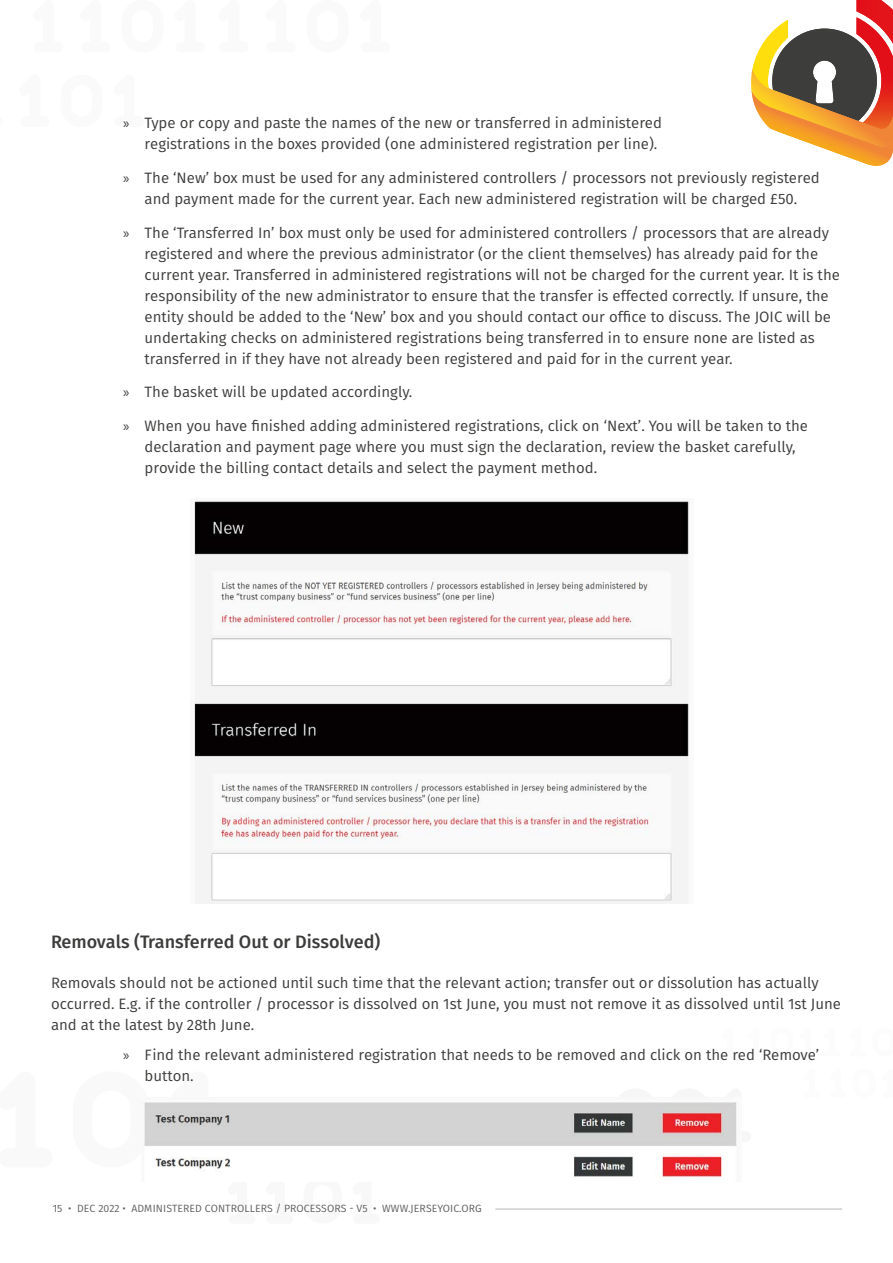
<style>
.page{position:relative;width:893px;height:1263px;background:#fff}
.page>*{position:absolute;margin:0;border:0;box-sizing:border-box;transform-origin:0 0}
.t1{font:500 18px "Fira Sans";color:#3c3c3b}
.t2{font:15px/21px "Fira Sans";color:#3c3c3b}
.t3{font:10.5px "Fira Sans";letter-spacing:.01em;color:#63605f}
.s1{font-family:"Myriad Pro"}
</style>
<div class="page">
<svg style="left:751px;top:0;width:142px;height:166px"></svg>
<hr style="left:495px;top:1208px;width:347px;height:2px;background:#cfcdcd">
<img style="left:194px;top:499px;width:495px;height:405px">
<img style="left:143px;top:1102px;width:594px;height:75px">
<p class="t2" style="left:145px;top:112px;width:519px;text-indent:-21px"><span class="s1">»</span> Type or copy and paste the names of the new or transferred in administered registrations in the boxes provided (one administered registration per line).</p>
<p class="t2" style="left:123px;top:167px;width:698px;text-align:center"><span class="s1">»</span> The ‘New’ box must be used for any administered controllers / processors not previously registered and payment made for the current year. Each new administered registration will be charged £50.</p>
<p class="t2" style="left:145px;top:222px;width:697px;text-indent:-21px"><span class="s1">»</span> The ‘Transferred In’ box must only be used for administered controllers / processors that are already registered and where the previous administrator (or the client themselves) has already paid for the current year. Transferred in administered registrations will not be charged for the current year. It is the responsibility of the new administrator to ensure that the transfer is effected correctly. If unsure, the entity should be added to the ‘New’ box and you should contact our office to discuss. The JOIC will be undertaking checks on administered registrations being transferred in to ensure none are listed as transferred in if they have not already been registered and paid for in the current year.</p>
<p class="t2" style="left:123px;top:382px;width:291px"><span class="s1">»</span> The basket will be updated accordingly.</p>
<p class="t2" style="left:145px;top:415px;width:665px;text-indent:-21px"><span class="s1">»</span> When you have finished adding administered registrations, click on ‘Next’. You will be taken to the declaration and payment page where you must sign the declaration, review the basket carefully, provide the billing contact details and select the payment method.</p>
<p class="t1" style="left:51px;top:929px;width:331px">Removals (Transferred Out or Dissolved)</p>
<p class="t2" style="left:51px;top:972px;width:791px">Removals should not be actioned until such time that the relevant action; transfer out or dissolution has actually occurred. E.g. if the controller / processor is dissolved on 1st June, you must not remove it as dissolved until 1st June and at the latest by 28th June.</p>
<p class="t2" style="left:145px;top:1044px;width:676px;text-indent:-21px"><span class="s1">»</span> Find the relevant administered registration that needs to be removed and click on the red ‘Remove’ button.</p>
<p class="t3" style="left:53px;top:1200px;width:431px">15 • DEC 2022 • ADMINISTERED CONTROLLERS / PROCESSORS - V5 • WWW.JERSEYOIC.ORG</p>
</div>
